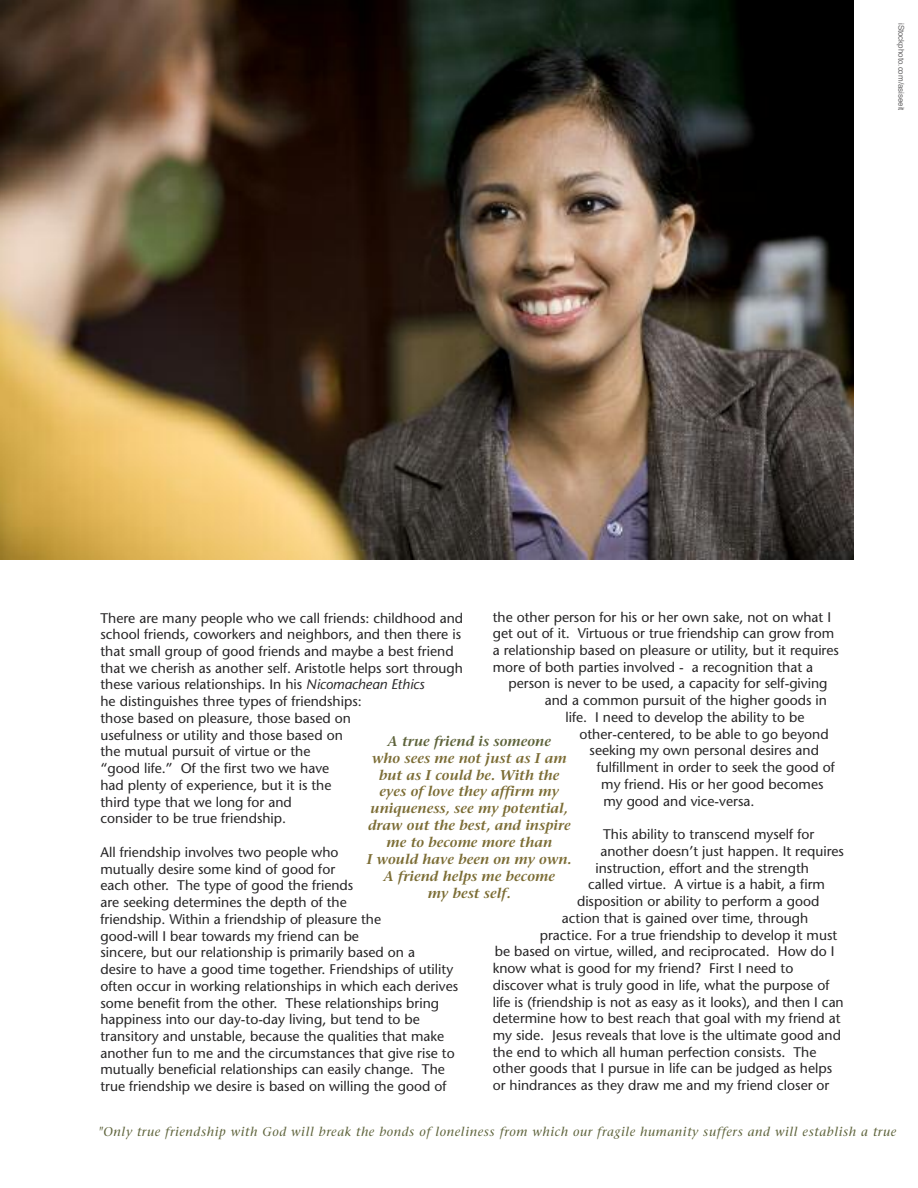
<style>
.page{position:relative;width:918px;height:1188px;background:#fff}
.page>*{position:absolute;margin:0;border:0;box-sizing:border-box;transform-origin:0 0}
.t1{font:italic 600 14.1px/17px "Stone Serif";color:#7c6d35;text-align:center}
.t2{font:italic 600 14.1px "Stone Serif";color:#5e633b}
.t3{font:13.95px/16.8px "Stone Sans";color:#272627}
.t4{font:italic 12.75px "Stone Serif";letter-spacing:.05em;color:#5e633b}
.t5{font:7.95px "Helvetica";color:#686768}
.s1{font-style:italic}
</style>
<div class="page">
<img style="left:0;top:0;width:853px;height:559px">
<p class="t5" style="left:905px;top:23px;width:89px;rotate:90deg">iStockphoto.com/asiseeit</p>
<p class="t3" style="left:493px;top:610px;width:348px">the other person for his or her own sake, not on what I get out of it. Virtuous or true friendship can grow from a relationship based on pleasure or utility, but it requires more of both parties involved - a recognition that a</p>
<p class="t3" style="left:509px;top:677px;width:320px">person is never to be used, a capacity for self-giving</p>
<p class="t3" style="left:545px;top:693px;width:284px">and a common pursuit of the higher goods in</p>
<p class="t3" style="left:565px;top:710px;width:241px">life. I need to develop the ability to be</p>
<p class="t3" style="left:580px;top:727px;width:251px">other-centered, to be able to go beyond</p>
<p class="t3" style="left:590px;top:744px;width:231px">seeking my own personal desires and</p>
<p class="t3" style="left:597px;top:760px;width:240px">fulfillment in order to seek the good of</p>
<p class="t3" style="left:601px;top:777px;width:224px">my friend. His or her good becomes</p>
<p class="t3" style="left:603px;top:794px;width:153px">my good and vice-versa.</p>
<p class="t3" style="left:603px;top:827px;width:213px">This ability to transcend myself for</p>
<p class="t3" style="left:601px;top:844px;width:245px">another doesn’t just happen. It requires</p>
<p class="t3" style="left:595px;top:861px;width:215px">instruction, effort and the strength</p>
<p class="t3" style="left:588px;top:878px;width:238px">called virtue. A virtue is a habit, a firm</p>
<p class="t3" style="left:577px;top:894px;width:244px">disposition or ability to perform a good</p>
<p class="t3" style="left:562px;top:911px;width:248px">action that is gained over time, through</p>
<p class="t3" style="left:540px;top:928px;width:299px">practice. For a true friendship to develop it must</p>
<p class="t3" style="left:495px;top:945px;width:341px">be based on virtue, willed, and reciprocated. How do I</p>
<p class="t3" style="left:493px;top:961px;width:302px">know what is good for my friend? First I need to</p>
<p class="t3" style="left:493px;top:978px;width:338px">discover what is truly good in life, what the purpose of</p>
<p class="t3" style="left:493px;top:995px;width:353px">life is (friendship is not as easy as it looks), and then I can</p>
<p class="t3" style="left:493px;top:1011px;width:349px">determine how to best reach that goal with my friend at</p>
<p class="t3" style="left:493px;top:1028px;width:350px">my side. Jesus reveals that love is the ultimate good and</p>
<p class="t3" style="left:493px;top:1045px;width:325px">the end to which all human perfection consists. The</p>
<p class="t3" style="left:493px;top:1062px;width:341px">other goods that I pursue in life can be judged as helps</p>
<p class="t3" style="left:493px;top:1078px;width:338px">or hindrances as they draw me and my friend closer or</p>
<p class="t3" style="left:101px;top:611px;width:364px">There are many people who we call friends: childhood and school friends, coworkers and neighbors, and then there is that small group of good friends and maybe a best friend that we cherish as another self. Aristotle helps sort through these various relationships. In his <span class="s1">Nicomachean Ethics<br></span>he distinguishes three types of friendships:<br>those based on pleasure, those based on<br>usefulness or utility and those based on<br>the mutual pursuit of virtue or the<br>“good life.” Of the first two we have<br>had plenty of experience, but it is the<br>third type that we long for and<br>consider to be true friendship.</p>
<p class="t3" style="left:101px;top:845px;width:359px">All friendship involves two people who<br>mutually desire some kind of good for<br>each other. The type of good the friends<br>are seeking determines the depth of the<br>friendship. Within a friendship of pleasure the<br>good-will I bear towards my friend can be<br>sincere, but our relationship is primarily based on a<br>desire to have a good time together. Friendships of utility often occur in working relationships in which each derives some benefit from the other. These relationships bring happiness into our day-to-day living, but tend to be transitory and unstable, because the qualities that make another fun to me and the circumstances that give rise to mutually beneficial relationships can easily change. The true friendship we desire is based on willing the good of</p>
<p class="t2" style="left:388px;top:735px;width:165px">A true friend is someone</p>
<p class="t1" style="left:367px;top:751px;width:206px">who sees me not just as I am but as I could be. With the eyes of love they affirm my uniqueness, see my potential, draw out the best, and inspire me to become more than<br>I would have been on my own.<br>A friend helps me become<br>my best self.</p>
<p class="t4" style="left:98px;top:1127px;width:799px">"Only true friendship with God will break the bonds of loneliness from which our fragile humanity suffers and will establish a true</p>
</div>
